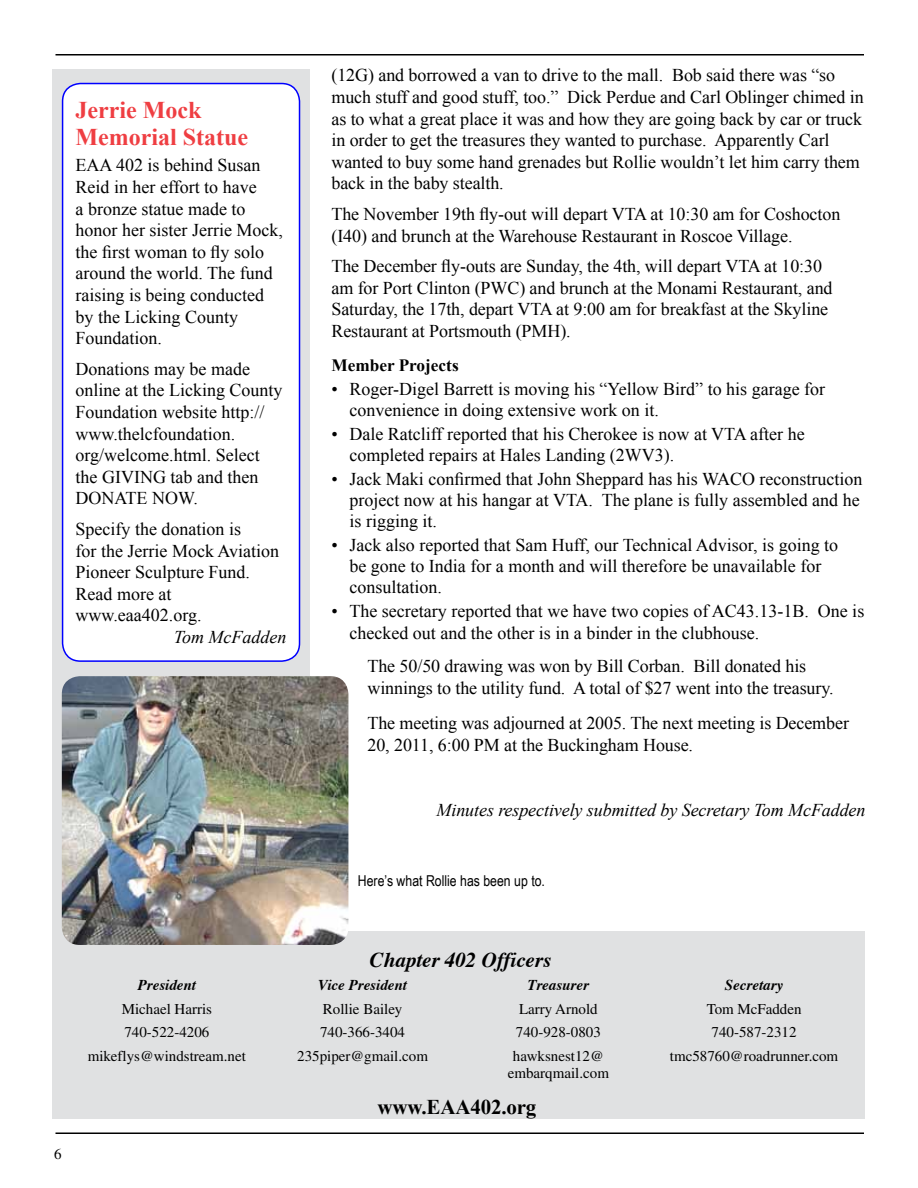
<style>
.page{position:relative;width:918px;height:1188px;background:#fff}
.page>*{position:absolute;margin:0;border:0;box-sizing:border-box;transform-origin:0 0}
.t1{font:700 24px/27px "Times New Roman";color:#ef3e42}
.t2{font:italic 700 21px "Times";color:#000}
.t3{font:700 21px "Times New Roman";letter-spacing:-.01em;color:#000}
.t4{font:18px/21.6px "Times New Roman";color:#000}
.t5{font:italic 18px "Times New Roman";letter-spacing:-.005em;color:#000}
.t6{font:700 17.25px "Times New Roman";color:#000}
.t7{font:15px/16.5px "Times";color:#000;text-align:center}
.t8{font:italic 700 15px "Times";color:#000}
.t9{font:15px "Arial Narrow";color:#000}
</style>
<div class="page">
<hr style="left:56px;top:1132px;width:808px;height:2px;background:#000">
<div style="left:52px;top:69px;width:258px;height:1050px;background:#e0e1e2"></div>
<hr style="left:56px;top:54px;width:808px;height:2px;background:#000">
<div style="left:56px;top:931px;width:810px;height:188px;background:#e0e1e2"></div>
<div style="left:63px;top:84px;width:237px;height:577px;background:#fff;border-radius:18px"></div>
<div style="left:62px;top:83px;width:238px;height:579px;border:2px solid #00f;border-radius:18px"></div>
<img style="left:62px;top:676px;width:286px;height:269px">
<h1 class="t1" style="left:76px;top:97px;width:174px">Jerrie Mock<br>Memorial Statue</h1>
<p class="t4" style="left:76px;top:154px;width:209px">EAA 402 is behind Susan<br>Reid in her effort to have<br>a bronze statue made to honor her sister Jerrie Mock, the first woman to fly solo around the world. The fund raising is being conducted by the Licking County<br>Foundation.</p>
<p class="t4" style="left:76px;top:358px;width:209px">Donations may be made online at the Licking County<br>Foundation website http:// www.thelcfoundation. org/welcome.html. Select the GIVING tab and then<br>DONATE NOW.</p>
<p class="t4" style="left:76px;top:518px;width:205px">Specify the donation is<br>for the Jerrie Mock Aviation<br>Pioneer Sculpture Fund.<br>Read more at www.eaa402.org.</p>
<p class="t5" style="left:174px;top:627px;width:114px">Tom McFadden</p>
<p class="t4" style="left:332px;top:64px;width:534px">(12G) and borrowed a van to drive to the mall. Bob said there was “so much stuff and good stuff, too.” Dick Perdue and Carl Oblinger chimed in as to what a great place it was and how they are going back by car or truck in order to get the treasures they wanted to purchase. Apparently Carl wanted to buy some hand grenades but Rollie wouldn’t let him carry them back in the baby stealth.</p>
<p class="t4" style="left:332px;top:203px;width:510px">The November 19th fly-out will depart VTA at 10:30 am for Coshocton (I40) and brunch at the Warehouse Restaurant in Roscoe Village.</p>
<p class="t4" style="left:332px;top:255px;width:503px">The December fly-outs are Sunday, the 4th, will depart VTA at 10:30 am for Port Clinton (PWC) and brunch at the Monami Restaurant, and Saturday, the 17th, depart VTA at 9:00 am for breakfast at the Skyline Restaurant at Portsmouth (PMH).</p>
<p class="t6" style="left:332px;top:356px;width:129px">Member Projects</p>
<p class="t4" style="left:350px;top:379px;width:477px;line-height:21px;text-indent:-18px">• Roger-Digel Barrett is moving his “Yellow Bird” to his garage for convenience in doing extensive work on it.</p>
<p class="t4" style="left:350px;top:424px;width:457px;line-height:21px;text-indent:-18px">• Dale Ratcliff reported that his Cherokee is now at VTA after he completed repairs at Hales Landing (2WV3).</p>
<p class="t4" style="left:350px;top:469px;width:515px;line-height:21px;text-indent:-18px">• Jack Maki confirmed that John Sheppard has his WACO reconstruction project now at his hangar at VTA. The plane is fully assembled and he is rigging it.</p>
<p class="t4" style="left:350px;top:535px;width:490px;line-height:21px;text-indent:-18px">• Jack also reported that Sam Huff, our Technical Advisor, is going to be gone to India for a month and will therefore be unavailable for consultation.</p>
<p class="t4" style="left:350px;top:600px;width:516px;text-indent:-18px">• The secretary reported that we have two copies of AC43.13-1B. One is checked out and the other is in a binder in the clubhouse.</p>
<p class="t4" style="left:368px;top:655px;width:468px">The 50/50 drawing was won by Bill Corban. Bill donated his winnings to the utility fund. A total of $27 went into the treasury.</p>
<p class="t4" style="left:368px;top:712px;width:483px">The meeting was adjourned at 2005. The next meeting is December<br>20, 2011, 6:00 PM at the Buckingham House.</p>
<p class="t5" style="left:437px;top:800px;width:430px">Minutes respectively submitted by Secretary Tom McFadden</p>
<p class="t9" style="left:358px;top:872px;width:189px">Here’s what Rollie has been up to.</p>
<p class="t7" style="left:54px;top:1146px;width:9px">6</p>
<p class="t2" style="left:370px;top:940px;width:183px">Chapter 402 Officers</p>
<p class="t8" style="left:138px;top:971px;width:60px">President</p>
<p class="t8" style="left:318px;top:971px;width:90px">Vice President</p>
<p class="t8" style="left:528px;top:971px;width:63px">Treasurer</p>
<p class="t8" style="left:725px;top:971px;width:60px">Secretary</p>
<p class="t7" style="left:122px;top:1000px;width:92px">Michael Harris</p>
<p class="t7" style="left:323px;top:1000px;width:81px">Rollie Bailey</p>
<p class="t7" style="left:519px;top:1000px;width:80px">Larry Arnold</p>
<p class="t7" style="left:707px;top:1000px;width:96px">Tom McFadden</p>
<p class="t7" style="left:124px;top:1024px;width:86px">740-522-4206</p>
<p class="t7" style="left:320px;top:1024px;width:86px">740-366-3404</p>
<p class="t7" style="left:516px;top:1024px;width:86px">740-928-0803</p>
<p class="t7" style="left:712px;top:1024px;width:86px">740-587-2312</p>
<p class="t7" style="left:88px;top:1048px;width:160px">mikeflys@windstream.net</p>
<p class="t7" style="left:297px;top:1048px;width:132px">235piper@gmail.com</p>
<p class="t7" style="left:508px;top:1048px;width:103px">hawksnest12@ embarqmail.com</p>
<p class="t7" style="left:670px;top:1048px;width:170px">tmc58760@roadrunner.com</p>
<p class="t3" style="left:378px;top:1095px;width:160px">www.EAA402.org</p>
</div>
